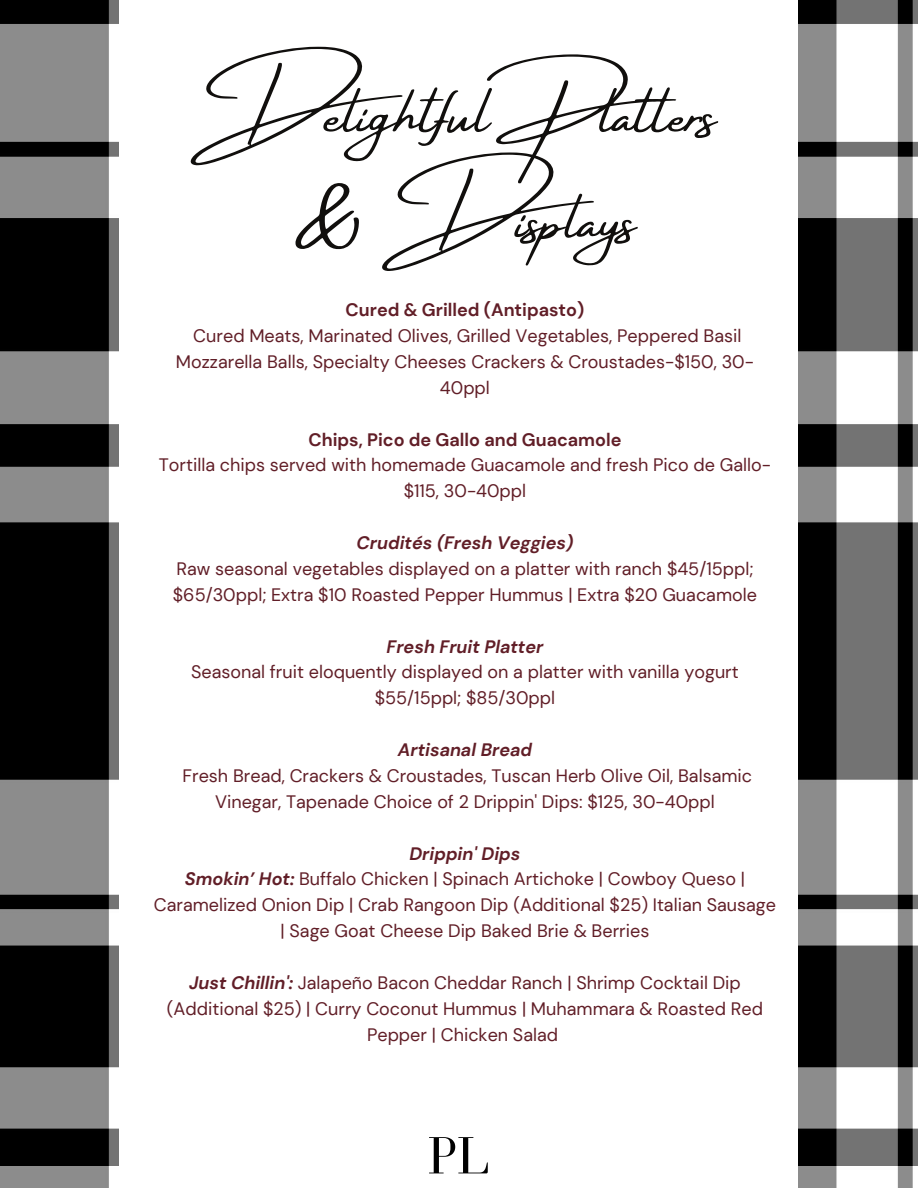
<style>
.page{position:relative;width:918px;height:1188px;background:#fff}
.page>*{position:absolute;margin:0;border:0;box-sizing:border-box;transform-origin:0 0}
.t1{font:63px/105.8px "Amsterdam Four";color:#110f0d;text-align:center}
.t2{font:54px "Bodoni FLF";color:#000}
.t3{font:18px/25.8px "DM Sans";color:#611e27;text-align:center}
.t4{font:700 18px "DM Sans";color:#611e27}
.t5{font:italic 700 18px "DM Sans";color:#611e27}
.s1{font-weight:700;font-style:italic}
</style>
<div class="page">
<img style="left:0;top:0;width:918px;height:1188px">
<div style="left:120px;top:0;width:678px;height:1188px;background:#fff"></div>
<h1 class="t1" style="left:189px;top:64px;width:529px">Delightful Platters &amp; Displays</h1>
<p class="t4" style="left:346px;top:298px;width:240px">Cured &amp; Grilled (Antipasto)</p>
<p class="t3" style="left:176px;top:323px;width:580px">Cured Meats, Marinated Olives, Grilled Vegetables, Peppered Basil<br>Mozzarella Balls, Specialty Cheeses Crackers &amp; Croustades-$150, 30-<br>40ppl</p>
<p class="t4" style="left:309px;top:428px;width:314px">Chips, Pico de Gallo and Guacamole</p>
<p class="t3" style="left:159px;top:452px;width:614px">Tortilla chips served with homemade Guacamole and fresh Pico de Gallo-$115, 30-40ppl</p>
<p class="t5" style="left:357px;top:531px;width:218px">Crudités (Fresh Veggies)</p>
<p class="t3" style="left:173px;top:556px;width:586px;text-align:left">Raw seasonal vegetables displayed on a platter with ranch $45/15ppl; $65/30ppl; Extra $10 Roasted Pepper Hummus | Extra $20 Guacamole</p>
<p class="t5" style="left:387px;top:635px;width:158px">Fresh Fruit Platter</p>
<p class="t3" style="left:191px;top:659px;width:549px">Seasonal fruit eloquently displayed on a platter with vanilla yogurt $55/15ppl; $85/30ppl</p>
<p class="t5" style="left:398px;top:738px;width:136px">Artisanal Bread</p>
<p class="t3" style="left:183px;top:763px;width:571px">Fresh Bread, Crackers &amp; Croustades, Tuscan Herb Olive Oil, Balsamic<br>Vinegar, Tapenade Choice of 2 Drippin' Dips: $125, 30-40ppl</p>
<p class="t3" style="left:154px;top:841px;width:624px"><span class="s1">Drippin' Dips<br>Smokin’ Hot:</span> Buffalo Chicken | Spinach Artichoke | Cowboy Queso | Caramelized Onion Dip | Crab Rangoon Dip (Additional $25) Italian Sausage | Sage Goat Cheese Dip Baked Brie &amp; Berries</p>
<p class="t3" style="left:167px;top:970px;width:598px"><span class="s1">Just Chillin':</span> Jalapeño Bacon Cheddar Ranch | Shrimp Cocktail Dip (Additional $25) | Curry Coconut Hummus | Muhammara &amp; Roasted Red<br>Pepper | Chicken Salad</p>
<h2 class="t2" style="left:427px;top:1126px;width:63px">PL</h2>
</div>
